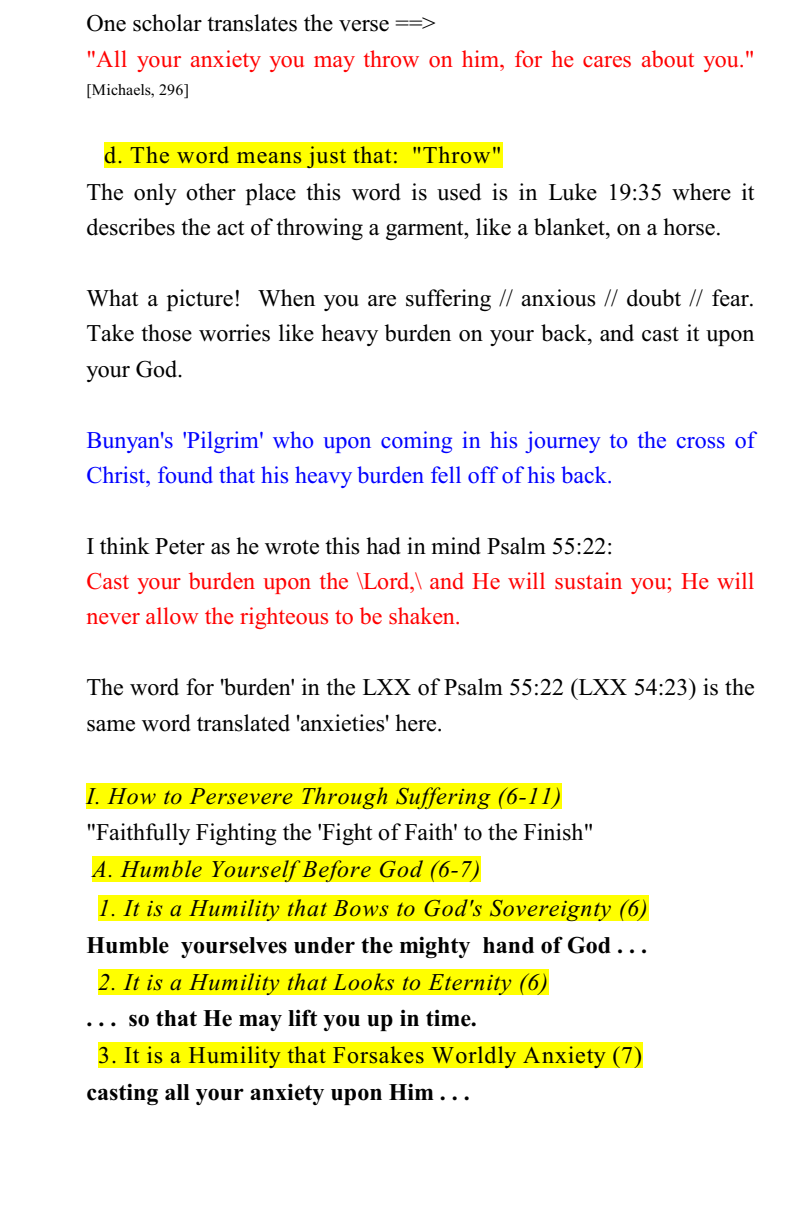
<style>
.page{position:relative;width:792px;height:1224px;background:#fff}
.page>*{position:absolute;margin:0;border:0;box-sizing:border-box;transform-origin:0 0}
.t1{font:24px/36px "Times New Roman";color:#000}
.t2{font:italic 24px "Times New Roman";letter-spacing:.04em;color:#000}
.t3{font:24px/35.2px "Times New Roman";color:#f00}
.t4{font:700 24px "Times New Roman";color:#000}
.t5{font:24px/35.2px "Times New Roman";color:#00f}
.t6{font:24px "Times New Roman";letter-spacing:.04em;color:#000}
.t7{font:16px "Times New Roman";letter-spacing:.015em;color:#000}
</style>
<div class="page">
<div style="left:104px;top:142px;width:399px;height:26px;background:#ff0"></div>
<div style="left:86px;top:783px;width:476px;height:26px;background:#ff0"></div>
<div style="left:92px;top:856px;width:389px;height:26px;background:#ff0"></div>
<div style="left:98px;top:895px;width:550px;height:26px;background:#ff0"></div>
<div style="left:98px;top:969px;width:451px;height:26px;background:#ff0"></div>
<div style="left:98px;top:1042px;width:545px;height:26px;background:#ff0"></div>
<p class="t1" style="left:86px;top:8px;width:351px">One scholar translates the verse ==&gt;</p>
<p class="t3" style="left:86px;top:44px;width:670px">"All your anxiety you may throw on him, for he cares about you."</p>
<p class="t7" style="left:86px;top:84px;width:104px">[Michaels, 296]</p>
<p class="t1" style="left:86px;top:139px;width:670px;text-indent:18px">d. The word means just that: "Throw"<br>The only other place this word is used is in Luke 19:35 where it describes the act of throwing a garment, like a blanket, on a horse.</p>
<p class="t1" style="left:86px;top:283px;width:670px;line-height:35.4px;text-align:justify">What a picture! When you are suffering // anxious // doubt // fear.<br>Take those worries like heavy burden on your back, and cast it upon your God.</p>
<p class="t5" style="left:86px;top:424px;width:670px">Bunyan's 'Pilgrim' who upon coming in his journey to the cross of<br>Christ, found that his heavy burden fell off of his back.</p>
<p class="t1" style="left:86px;top:530px;width:528px">I think Peter as he wrote this had in mind Psalm 55:22:</p>
<p class="t3" style="left:86px;top:566px;width:670px">Cast your burden upon the \Lord,\ and He will sustain you; He will never allow the righteous to be shaken.</p>
<p class="t1" style="left:86px;top:672px;width:670px">The word for 'burden' in the LXX of Psalm 55:22 (LXX 54:23) is the same word translated 'anxieties' here.</p>
<p class="t2" style="left:86px;top:787px;width:477px">I. How to Persevere Through Suffering (6-11)</p>
<p class="t1" style="left:86px;top:816px;width:509px">"Faithfully Fighting the 'Fight of Faith' to the Finish"</p>
<p class="t2" style="left:92px;top:861px;width:390px">A. Humble Yourself Before God (6-7)</p>
<p class="t2" style="left:98px;top:899px;width:551px">1. It is a Humility that Bows to God's Sovereignty (6)</p>
<p class="t4" style="left:86px;top:936px;width:562px">Humble yourselves under the mighty hand of God . . .</p>
<p class="t2" style="left:98px;top:973px;width:451px">2. It is a Humility that Looks to Eternity (6)</p>
<p class="t4" style="left:86px;top:1010px;width:392px">. . . so that He may lift you up in time.</p>
<p class="t6" style="left:98px;top:1047px;width:545px">3. It is a Humility that Forsakes Worldly Anxiety (7)</p>
<p class="t4" style="left:86px;top:1084px;width:385px">casting all your anxiety upon Him . . .</p>
</div>
